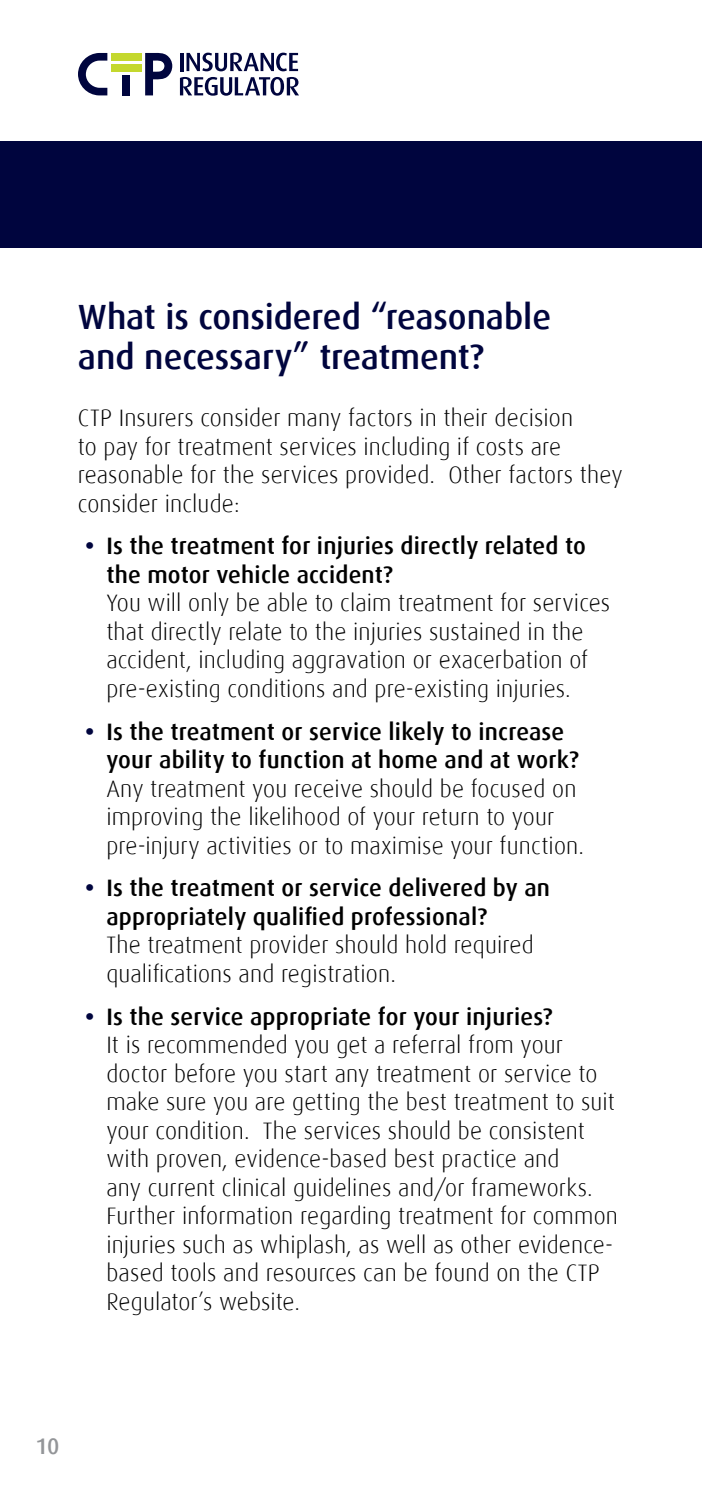
<style>
.page{position:relative;width:702px;height:1489px;background:#fff}
.page>*{position:absolute;margin:0;border:0;box-sizing:border-box;transform-origin:0 0}
.t1{font:500 35px/40px "Dax";letter-spacing:-.005em;color:#00053e}
.t2{font:300 23.75px/28.5px "Dax";letter-spacing:.005em;color:#000}
.t3{font:500 23.75px/28.5px "Dax";letter-spacing:.01em;color:#000}
.t4{font:500 22.5px "Dax";color:#939598}
.s1{font-weight:700;color:#00053e}
.s2{font-weight:500}
</style>
<div class="page">
<div style="left:0;top:142px;width:702px;height:106px;background:#00053e"></div>
<svg style="left:145px;top:53px;width:27px;height:42px"></svg>
<div style="left:111px;top:53px;width:31px;height:8px;background:#c4d82e"></div>
<div style="left:122px;top:75px;width:8px;height:20px;background:#00053e"></div>
<svg style="left:78px;top:53px;width:29px;height:42px"></svg>
<div style="left:111px;top:64px;width:31px;height:8px;background:#c4d82e"></div>
<hr style="left:180px;top:53px;width:3px;height:18px;background:#00053e">
<svg style="left:186px;top:53px;width:112px;height:18px"></svg>
<svg style="left:180px;top:77px;width:119px;height:19px"></svg>
<h1 class="t1" style="left:78px;top:297px;width:474px">What is considered “reasonable and necessary” treatment?</h1>
<p class="t2" style="left:78px;top:404px;width:546px">CTP Insurers consider many factors in their decision<br>to pay for treatment services including if costs are reasonable for the services provided. Other factors they consider include:</p>
<p class="t3" style="left:106px;top:532px;width:481px;text-indent:-21px"><span class="s1">•</span> Is the treatment for injuries directly related to the motor vehicle accident?</p>
<p class="t2" style="left:106px;top:589px;width:505px">You will only be able to claim treatment for services that directly relate to the injuries sustained in the accident, including aggravation or exacerbation of pre-existing conditions and pre-existing injuries.</p>
<p class="t3" style="left:106px;top:717px;width:474px;text-indent:-21px"><span class="s1">•</span> Is the treatment or service likely to increase your ability to function at home and at work?</p>
<p class="t2" style="left:106px;top:774px;width:479px">Any treatment you receive should be focused on improving the likelihood of your return to your pre-injury activities or to maximise your function.</p>
<p class="t3" style="left:106px;top:874px;width:445px;text-indent:-21px"><span class="s1">•</span> Is the treatment or service delivered by an appropriately qualified professional?</p>
<p class="t2" style="left:106px;top:931px;width:429px">The treatment provider should hold required qualifications and registration.</p>
<p class="t2" style="left:106px;top:1002px;width:513px;text-indent:-21px"><span class="s1">•</span> <span class="s2">Is the service appropriate for your injuries?<br></span>It is recommended you get a referral from your doctor before you start any treatment or service to make sure you are getting the best treatment to suit your condition. The services should be consistent with proven, evidence-based best practice and<br>any current clinical guidelines and/or frameworks.<br>Further information regarding treatment for common injuries such as whiplash, as well as other evidence&shy;based tools and resources can be found on the CTP Regulator’s website.</p>
<p class="t4" style="left:35px;top:1432px;width:26px">10</p>
</div>
